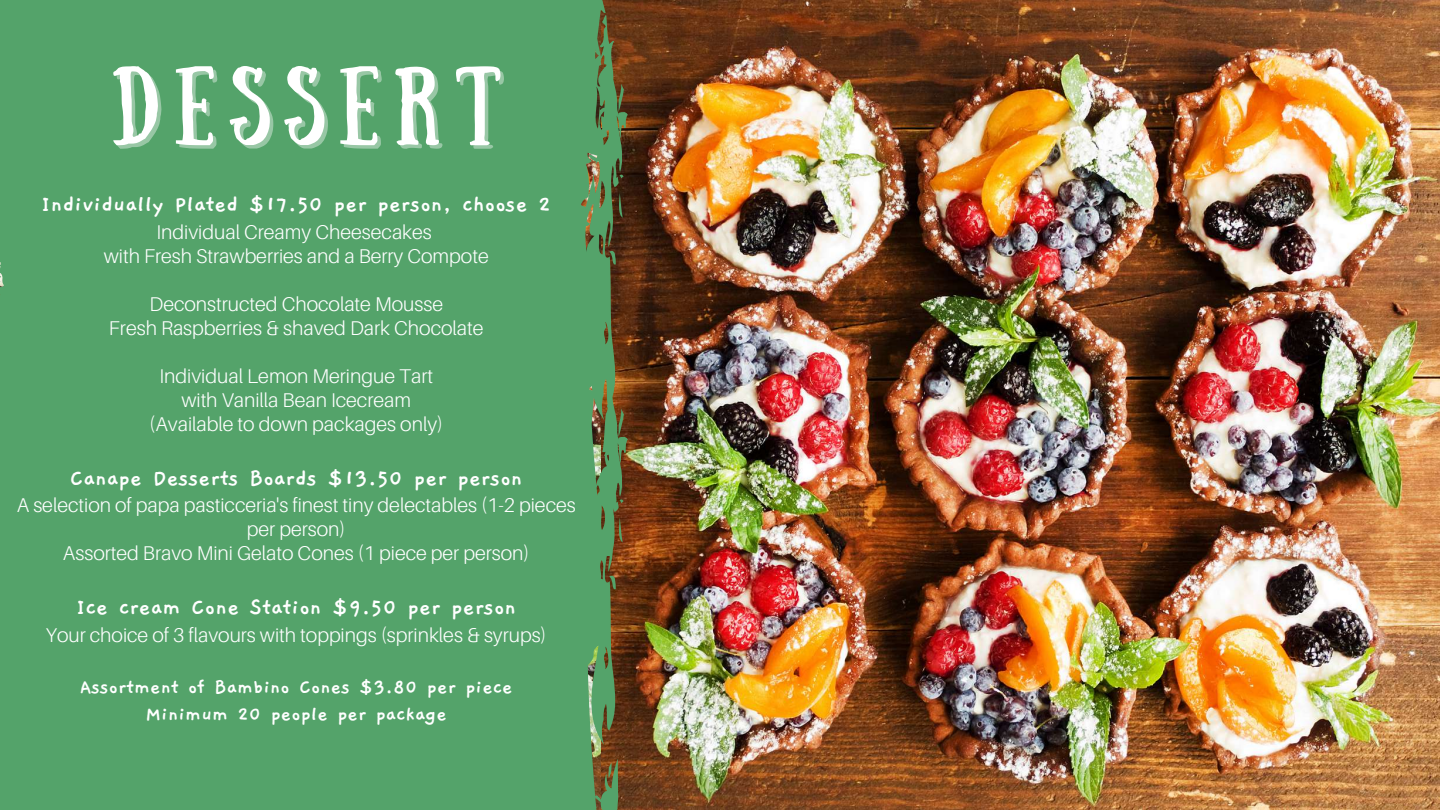
<style>
.page{position:relative;width:1440px;height:810px;background:#fff}
.page>*{position:absolute;margin:0;border:0;box-sizing:border-box;transform-origin:0 0}
.t1{font:78.9px "Sunday";letter-spacing:.18em;color:#fff}
.t2{font:700 25px "Gaegu";color:#fff}
.t3{font:700 22px/27px "Gaegu";color:#fff;text-align:center}
.t4{font:300 19.9px/24px "Aileron";color:#fff;text-align:center}
</style>
<div class="page">
<img style="left:628px;top:0;width:812px;height:810px">
<div style="left:0;top:0;width:227px;height:810px;background:#54a36a"></div>
<div style="left:227px;top:0;width:401px;height:810px;background:#54a36a"></div>
<h1 class="t1" style="left:111px;top:51px;width:392px">DESSERT</h1>
<p class="t2" style="left:41px;top:192px;width:512px">Individually Plated $17.50 per person, choose 2</p>
<p class="t4" style="left:104px;top:219px;width:386px">Individual Creamy Cheesecakes<br>with Fresh Strawberries and a Berry Compote</p>
<p class="t4" style="left:109px;top:291px;width:376px">Deconstructed Chocolate Mousse<br>Fresh Raspberries &amp; shaved Dark Chocolate</p>
<p class="t4" style="left:149px;top:363px;width:296px">Individual Lemon Meringue Tart with Vanilla Bean Icecream (Available to down packages only)</p>
<p class="t2" style="left:70px;top:466px;width:455px">Canape Desserts Boards $13.50 per person</p>
<p class="t4" style="left:17px;top:493px;width:561px">A selection of papa pasticceria's finest tiny delectables (1-2 pieces per person)<br>Assorted Bravo Mini Gelato Cones (1 piece per person)</p>
<p class="t2" style="left:76px;top:595px;width:442px">Ice cream Cone Station $9.50 per person</p>
<p class="t4" style="left:46px;top:623px;width:502px">Your choice of 3 flavours with toppings (sprinkles &amp; syrups)</p>
<p class="t3" style="left:80px;top:674px;width:435px">Assortment of Bambino Cones $3.80 per piece<br>Minimum 20 people per package</p>
</div>
